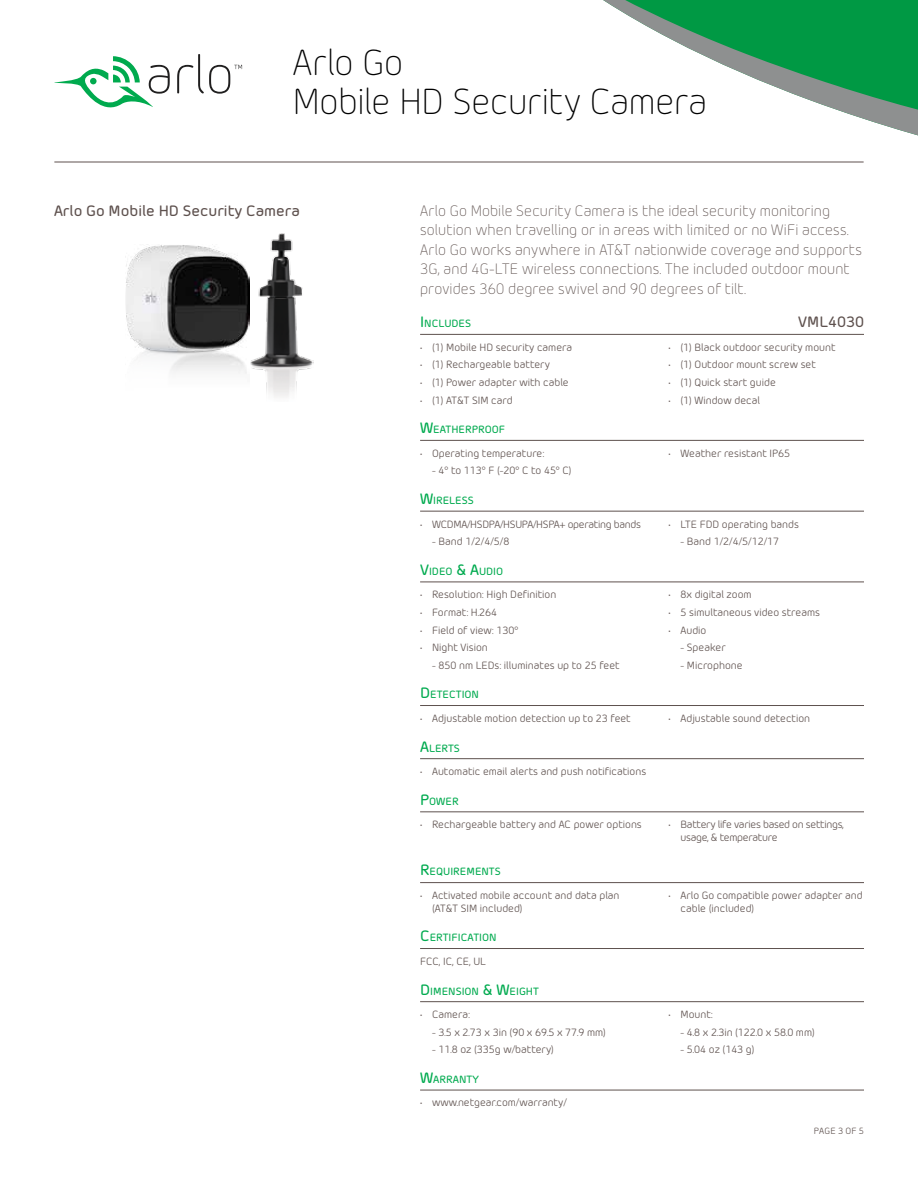
<style>
.page{position:relative;width:918px;height:1188px;background:#fff}
.page>*{position:absolute;margin:0;border:0;box-sizing:border-box;transform-origin:0 0}
.t1{font:300 36px/39px "Morebi Rounded";letter-spacing:-.005em;color:#000}
.t2{font:300 15px/19.5px "Morebi Rounded";letter-spacing:.01em;color:#5e514e}
.t3{font:500 15px "Morebi Rounded";color:#5e514e}
.t4{font:10.5px/12.8px "Morebi Rounded";color:#5e514e}
.t5{font:500 10.5px "Morebi Rounded";color:#00aa4f}
.t6{font:10.5px/12.8px "Morebi Rounded";letter-spacing:-.025em;color:#5e514e}
.t7{font:9px "Morebi Rounded";letter-spacing:.025em;color:#5e514e}
.s1{font-size:15px}
</style>
<div class="page">
<svg style="left:554px;top:0;width:364px;height:162px"></svg>
<hr style="left:54px;top:162px;width:810px;height:1px;background:#5e514e">
<hr style="left:420px;top:334px;width:444px;height:1px;background:#5e514e">
<hr style="left:420px;top:440px;width:444px;height:1px;background:#5e514e">
<hr style="left:420px;top:511px;width:444px;height:1px;background:#5e514e">
<hr style="left:420px;top:582px;width:444px;height:1px;background:#5e514e">
<hr style="left:420px;top:705px;width:444px;height:1px;background:#5e514e">
<hr style="left:420px;top:758px;width:444px;height:1px;background:#5e514e">
<hr style="left:420px;top:811px;width:444px;height:1px;background:#5e514e">
<hr style="left:420px;top:882px;width:444px;height:1px;background:#5e514e">
<hr style="left:420px;top:948px;width:444px;height:1px;background:#5e514e">
<hr style="left:420px;top:1001px;width:444px;height:1px;background:#5e514e">
<hr style="left:420px;top:1090px;width:444px;height:1px;background:#5e514e">
<img style="left:250px;top:233px;width:64px;height:164px">
<img style="left:126px;top:244px;width:123px;height:130px">
<svg style="left:54px;top:54px;width:188px;height:54px"></svg>
<h1 class="t1" style="left:293px;top:41px;width:416px">Arlo Go<br>Mobile HD Security Camera</h1>
<h2 class="t3" style="left:54px;top:199px;width:248px">Arlo Go Mobile HD Security Camera</h2>
<p class="t2" style="left:420px;top:200px;width:443px">Arlo Go Mobile Security Camera is the ideal security monitoring solution when travelling or in areas with limited or no WiFi access.<br>Arlo Go works anywhere in AT&amp;T nationwide coverage and supports 3G, and 4G-LTE wireless connections. The included outdoor mount provides 360 degree swivel and 90 degrees of tilt.</p>
<p class="t5" style="left:420px;top:316px;width:53px"><span class="s1">I</span>NCLUDES</p>
<p class="t4" style="left:420px;top:340px;width:153px">• (1) Mobile HD security camera</p>
<p class="t4" style="left:420px;top:358px;width:131px">• (1) Rechargeable battery</p>
<p class="t4" style="left:420px;top:375px;width:150px">• (1) Power adapter with cable</p>
<p class="t4" style="left:420px;top:393px;width:94px">• (1) AT&amp;T SIM card</p>
<p class="t5" style="left:420px;top:422px;width:87px"><span class="s1">W</span>EATHERPROOF</p>
<p class="t4" style="left:420px;top:446px;width:126px">• Operating temperature:</p>
<p class="t4" style="left:432px;top:464px;width:141px">- 4° to 113° F (-20° C to 45° C)</p>
<p class="t5" style="left:420px;top:493px;width:55px"><span class="s1">W</span>I RELESS</p>
<p class="t6" style="left:420px;top:517px;width:223px">• WCDMA/HSDPA/HSUPA/HSPA+ operating bands</p>
<p class="t4" style="left:432px;top:535px;width:79px">- Band 1/2/4/5/8</p>
<p class="t5" style="left:420px;top:563px;width:85px"><span class="s1">V</span>IDEO <span class="s1">&amp; A</span>UDIO</p>
<p class="t4" style="left:420px;top:588px;width:138px">• Resolution: High Definition</p>
<p class="t4" style="left:420px;top:605px;width:78px">• Format: H.264</p>
<p class="t4" style="left:420px;top:623px;width:100px">• Field of view: 130°</p>
<p class="t4" style="left:420px;top:641px;width:69px">• Night Vision</p>
<p class="t4" style="left:432px;top:658px;width:189px">- 850 nm LEDs: illuminates up to 25 feet</p>
<p class="t5" style="left:420px;top:687px;width:60px"><span class="s1">D</span> ETECTI ON</p>
<p class="t4" style="left:420px;top:711px;width:212px">• Adjustable motion detection up to 23 feet</p>
<p class="t5" style="left:420px;top:740px;width:41px"><span class="s1">A</span>LERTS</p>
<p class="t4" style="left:420px;top:764px;width:228px">• Automatic email alerts and push notifications</p>
<p class="t5" style="left:420px;top:793px;width:40px"><span class="s1">P</span>OWER</p>
<p class="t4" style="left:420px;top:818px;width:223px">• Rechargeable battery and AC power options</p>
<p class="t5" style="left:420px;top:864px;width:82px"><span class="s1">R</span>EQUIREMENTS</p>
<p class="t4" style="left:432px;top:888px;width:189px;text-indent:-12px">• Activated mobile account and data plan (AT&amp;T SIM included)</p>
<p class="t5" style="left:420px;top:930px;width:78px"><span class="s1">C</span> ERTIFICATION</p>
<p class="t4" style="left:420px;top:954px;width:67px">FCC, IC, CE, UL</p>
<p class="t5" style="left:420px;top:983px;width:120px"><span class="s1">D</span>IMENSION <span class="s1">&amp; W</span>EIGHT</p>
<p class="t4" style="left:420px;top:1007px;width:51px">• Camera:</p>
<p class="t4" style="left:432px;top:1025px;width:175px">- 3.5 x 2.73 x 3in (90 x 69.5 x 77.9 mm)</p>
<p class="t4" style="left:432px;top:1043px;width:123px">- 11.8 oz (335g w/battery)</p>
<p class="t5" style="left:420px;top:1072px;width:60px"><span class="s1">W</span>ARRANTY</p>
<p class="t4" style="left:420px;top:1096px;width:148px">• www.netgear.com/warranty/</p>
<h2 class="t3" style="left:798px;top:311px;width:67px">VML4030</h2>
<p class="t4" style="left:669px;top:340px;width:169px">• (1) Black outdoor security mount</p>
<p class="t4" style="left:669px;top:358px;width:149px">• (1) Outdoor mount screw set</p>
<p class="t4" style="left:669px;top:375px;width:109px">• (1) Quick start guide</p>
<p class="t4" style="left:669px;top:393px;width:93px">• (1) Window decal</p>
<p class="t4" style="left:669px;top:446px;width:123px">• Weather resistant IP65</p>
<p class="t4" style="left:669px;top:517px;width:132px">• LTE FDD operating bands</p>
<p class="t4" style="left:681px;top:535px;width:100px">- Band 1/2/4/5/12/17</p>
<p class="t4" style="left:669px;top:588px;width:85px">• 8x digital zoom</p>
<p class="t4" style="left:669px;top:605px;width:153px">• 5 simultaneous video streams</p>
<p class="t4" style="left:669px;top:623px;width:39px">• Audio</p>
<p class="t4" style="left:681px;top:641px;width:47px">- Speaker</p>
<p class="t4" style="left:681px;top:658px;width:64px">- Microphone</p>
<p class="t4" style="left:669px;top:711px;width:143px">• Adjustable sound detection</p>
<p class="t6" style="left:681px;top:818px;width:165px;text-indent:-12px">• Battery life varies based on settings, usage, &amp; temperature</p>
<p class="t4" style="left:681px;top:888px;width:184px;text-indent:-12px">• Arlo Go compatible power adapter and cable (included)</p>
<p class="t4" style="left:669px;top:1007px;width:46px">• Mount:</p>
<p class="t4" style="left:681px;top:1025px;width:136px">- 4.8 x 2.3in (122.0 x 58.0 mm)</p>
<p class="t4" style="left:681px;top:1043px;width:76px">- 5.04 oz (143 g)</p>
<p class="t7" style="left:814px;top:1125px;width:52px">PAGE 3 OF 5</p>
</div>
